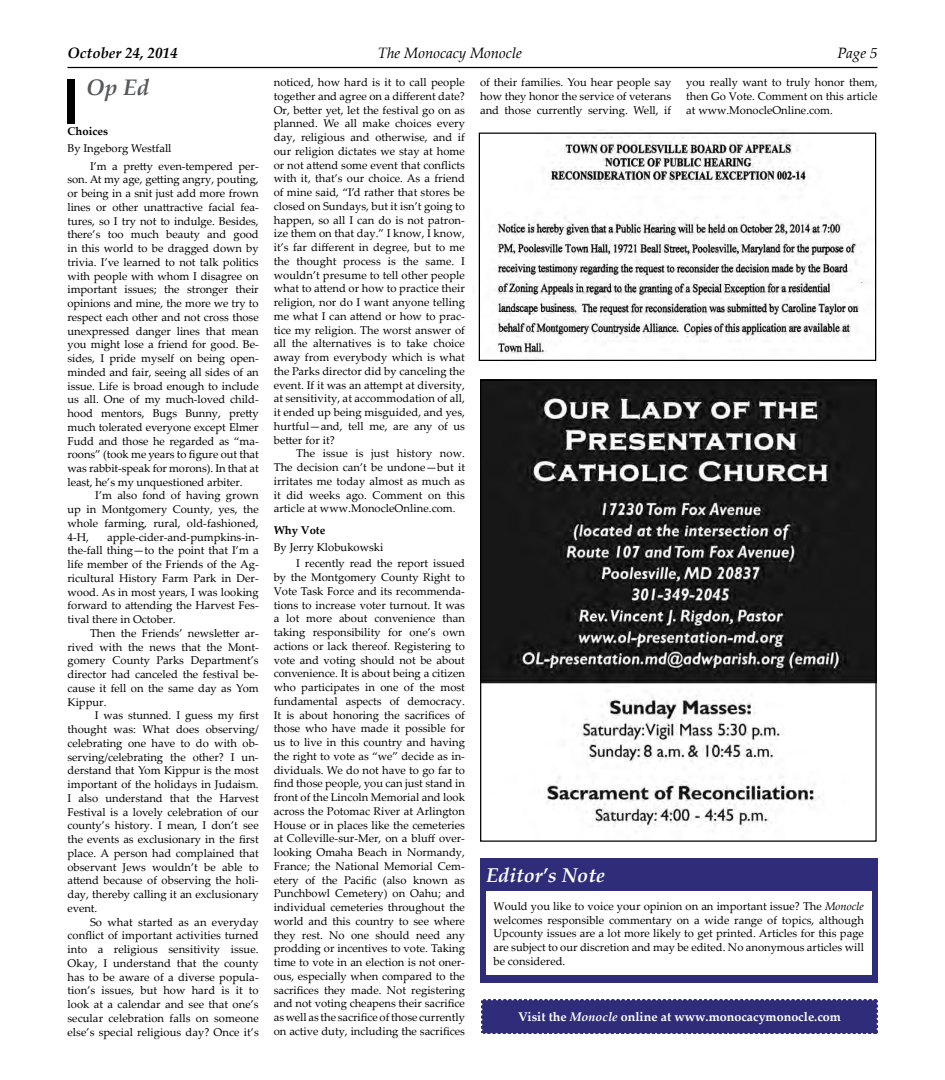
<style>
.page{position:relative;width:945px;height:1080px;background:#fff}
.page>*{position:absolute;margin:0;border:0;box-sizing:border-box;transform-origin:0 0}
.t1{font:italic 700 22.5px "Palatino Linotype";color:#58595b}
.t2{font:italic 700 20px "Palatino Linotype";color:#fff}
.t3{font:italic 15px "Palatino Linotype";color:#000}
.t4{font:italic 700 15px "Palatino Linotype";color:#000}
.t5{font:700 12.5px "Palatino Linotype";color:#fff}
.t6{font:11.25px/13.8px "Palatino Linotype";color:#000;text-align:justify}
.t7{font:700 11.25px "Palatino Linotype";color:#000}
.s1{font-style:italic}
</style>
<div class="page">
<hr style="left:68px;top:67px;width:810px;height:1px;background:#000">
<div style="left:481px;top:999px;width:397px;height:35px;background:#2f2d79"></div>
<img style="left:482px;top:382px;width:393px;height:447px">
<div style="left:68px;top:79px;width:7px;height:45px;background:#000"></div>
<div style="left:480px;top:859px;width:398px;height:124px;background:#2f2d79"></div>
<div style="left:486px;top:891px;width:385px;height:84px;background:#fff"></div>
<img style="left:478px;top:132px;width:399px;height:229px">
<div style="left:479px;top:133px;width:397px;height:228px;border:1px solid #000"></div>
<h3 class="t4" style="left:68px;top:43px;width:112px">October 24, 2014</h3>
<h3 class="t3" style="left:378px;top:43px;width:146px">The Monocacy Monocle</h3>
<h3 class="t3" style="left:838px;top:43px;width:41px">Page 5</h3>
<h1 class="t1" style="left:86px;top:71px;width:65px">Op Ed</h1>
<p class="t7" style="left:68px;top:123px;width:42px">Choices</p>
<p class="t6" style="left:90px;top:139px;width:170px;line-height:17.5px;text-indent:-22px">By Ingeborg Westfall<br>I’m a pretty even-tempered per-</p>
<p class="t6" style="left:68px;top:172px;width:193px">son. At my age, getting angry, pouting, or being in a snit just add more frown lines or other unattractive facial fea&shy;tures, so I try not to indulge. Besides, there’s too much beauty and good in this world to be dragged down by trivia. I’ve learned to not talk politics with people with whom I disagree on important issues; the stronger their opinions and mine, the more we try to respect each other and not cross those unexpressed danger lines that mean you might lose a friend for good. Be&shy;sides, I pride myself on being open&shy;minded and fair, seeing all sides of an issue. Life is broad enough to include us all. One of my much-loved child&shy;hood mentors, Bugs Bunny, pretty much tolerated everyone except Elmer Fudd and those he regarded as “ma&shy;roons” (took me years to figure out that was rabbit-speak for morons). In that at least, he’s my unquestioned arbiter.</p>
<p class="t6" style="left:68px;top:488px;width:193px;text-indent:28px">I’m also fond of having grown up in Montgomery County, yes, the whole farming, rural, old-fashioned, 4-H,</p>
<p class="t6" style="left:68px;top:530px;width:193px;text-indent:40px">apple-cider-and-pumpkins-in&shy;the-fall thing—to the point that I’m a life member of the Friends of the Ag&shy;ricultural History Farm Park in Der&shy;wood. As in most years, I was looking forward to attending the Harvest Fes&shy;tival there in October.</p>
<p class="t6" style="left:68px;top:626px;width:193px;text-indent:22px">Then the Friends’ newsletter ar&shy;rived with the news that the Mont&shy;gomery County Parks Department’s director had canceled the festival be&shy;cause it fell on the same day as Yom Kippur.</p>
<p class="t6" style="left:68px;top:708px;width:193px;text-indent:27px">I was stunned. I guess my first thought was: What does observing/ celebrating one have to do with ob&shy;serving/celebrating the other? I un&shy;derstand that Yom Kippur is the most important of the holidays in Judaism.<br>I also understand that the Harvest Festival is a lovely celebration of our county’s history. I mean, I don’t see the events as exclusionary in the first place. A person had complained that observant Jews wouldn’t be able to attend because of observing the holi&shy;day, thereby calling it an exclusionary event.</p>
<p class="t6" style="left:68px;top:915px;width:193px;text-indent:22px">So what started as an everyday conflict of important activities turned into a religious sensitivity issue.<br>Okay, I understand that the county has to be aware of a diverse popula&shy;tion’s issues, but how hard is it to look at a calendar and see that one’s secular celebration falls on someone else’s special religious day? Once it’s</p>
<p class="t6" style="left:274px;top:75px;width:193px">noticed, how hard is it to call people together and agree on a different date?<br>Or, better yet, let the festival go on as planned. We all make choices every day, religious and otherwise, and if our religion dictates we stay at home or not attend some event that conflicts with it, that’s our choice. As a friend of mine said, “I’d rather that stores be closed on Sundays, but it isn’t going to happen, so all I can do is not patron&shy;ize them on that day.” I know, I know, it’s far different in degree, but to me the thought process is the same. I wouldn’t presume to tell other people what to attend or how to practice their religion, nor do I want anyone telling me what I can attend or how to prac&shy;tice my religion. The worst answer of all the alternatives is to take choice away from everybody which is what the Parks director did by canceling the event. If it was an attempt at diversity, at sensitivity, at accommodation of all, it ended up being misguided, and yes, hurtful—and, tell me, are any of us better for it?</p>
<p class="t6" style="left:274px;top:446px;width:193px;text-indent:22px">The issue is just history now.<br>The decision can’t be undone—but it irritates me today almost as much as it did weeks ago. Comment on this article at www.MonocleOnline.com.</p>
<p class="t7" style="left:274px;top:522px;width:53px">Why Vote</p>
<p class="t6" style="left:296px;top:539px;width:170px;line-height:16.2px;text-indent:-22px">By Jerry Klobukowski<br>I recently read the report issued</p>
<p class="t6" style="left:274px;top:570px;width:193px">by the Montgomery County Right to Vote Task Force and its recommenda&shy;tions to increase voter turnout. It was a lot more about convenience than taking responsibility for one’s own actions or lack thereof. Registering to vote and voting should not be about convenience. It is about being a citizen who participates in one of the most fundamental aspects of democracy.<br>It is about honoring the sacrifices of those who have made it possible for us to live in this country and having the right to vote as “we” decide as in&shy;dividuals. We do not have to go far to find those people, you can just stand in front of the Lincoln Memorial and look across the Potomac River at Arlington House or in places like the cemeteries at Colleville-sur-Mer, on a bluff over&shy;looking Omaha Beach in Normandy, France; the National Memorial Cem&shy;etery of the Pacific (also known as Punchbowl Cemetery) on Oahu; and individual cemeteries throughout the world and this country to see where they rest. No one should need any prodding or incentives to vote. Taking time to vote in an election is not oner&shy;ous, especially when compared to the sacrifices they made. Not registering and not voting cheapens their sacrifice as well as the sacrifice of those currently on active duty, including the sacrifices</p>
<p class="t6" style="left:480px;top:75px;width:193px">of their families. You hear people say how they honor the service of veterans and those currently serving. Well, if</p>
<p class="t6" style="left:686px;top:75px;width:193px">you really want to truly honor them, then Go Vote. Comment on this article at www.MonocleOnline.com.</p>
<h2 class="t2" style="left:486px;top:861px;width:121px">Editor’s Note</h2>
<p class="t6" style="left:493px;top:899px;width:372px">Would you like to voice your opinion on an important issue? The <span class="s1">Monocle </span>welcomes responsible commentary on a wide range of topics, although Upcounty issues are a lot more likely to get printed. Articles for this page are subject to our discretion and may be edited. No anonymous articles will be considered.</p>
<p class="t5" style="left:518px;top:1008px;width:324px">Visit the <span class="s1">Monocle</span> online at www.monocacymonocle.com</p>
</div>
